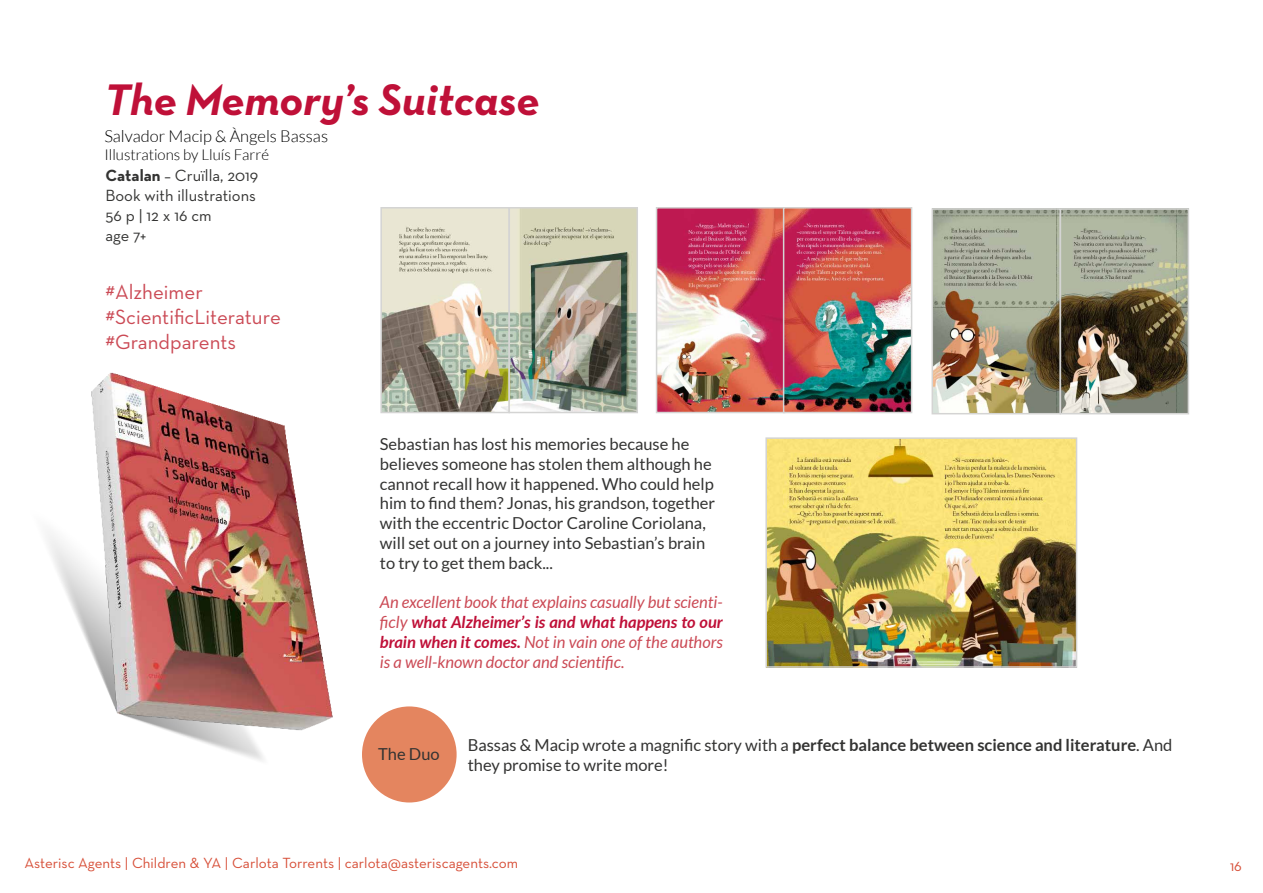
<style>
.page{position:relative;width:1263px;height:893px;background:#fff}
.page>*{position:absolute;margin:0;border:0;box-sizing:border-box;transform-origin:0 0}
.t1{font:italic 700 45px "Neutra Text";color:#bf1038}
.t2{font:21px/25.2px "Neutra Text";color:#cb4a55}
.t3{font:16.5px/19.8px "Lato";color:#333332}
.t4{font:italic 16.5px/19.8px "Lato";color:#cb4a55;text-align:justify}
.t5{font:16.5px/19.8px "Neutra Text";color:#333332}
.t6{font:300 16.5px "Lato";color:#000}
.t7{font:15px "Neutra Text";color:#d74f38}
.t8{font:300 15px "Lato";color:#000}
.s1{font-weight:700}
.s2{font-weight:700;color:#bf1038}
</style>
<div class="page">
<img style="left:48px;top:372px;width:285px;height:389px">
<img style="left:383px;top:210px;width:252px;height:200px">
<div style="left:380px;top:207px;width:130px;height:206px;border:2px solid #d4d4d3"></div>
<div style="left:508px;top:207px;width:130px;height:206px;border:2px solid #d4d4d3"></div>
<img style="left:659px;top:210px;width:250px;height:200px">
<div style="left:656px;top:207px;width:129px;height:206px;border:2px solid #d4d4d3"></div>
<div style="left:783px;top:207px;width:129px;height:206px;border:2px solid #d4d4d3"></div>
<div style="left:362px;top:706px;width:95px;height:96px;background:#e4855f;border-radius:50%"></div>
<img style="left:934px;top:211px;width:252px;height:200px">
<div style="left:931px;top:208px;width:130px;height:206px;border:2px solid #d4d4d3"></div>
<div style="left:1060px;top:208px;width:129px;height:206px;border:2px solid #d4d4d3"></div>
<img style="left:768px;top:440px;width:306px;height:225px">
<div style="left:765px;top:437px;width:312px;height:231px;border:2px solid #d4d4d3"></div>
<h1 class="t1" style="left:104px;top:72px;width:437px">The Memory’s Suitcase</h1>
<p class="t6" style="left:104px;top:127px;width:225px">Salvador Macip &amp; Àngels Bassas</p>
<p class="t8" style="left:104px;top:147px;width:166px">Illustrations by Lluís Farré</p>
<p class="t5" style="left:105px;top:166px;width:154px"><span class="s1">Catalan</span> – Cruïlla, 2019<br>Book with illustrations<br>56 p | 12 x 16 cm<br>age 7+</p>
<p class="t2" style="left:105px;top:279px;width:177px">#Alzheimer #ScientificLiterature #Grandparents</p>
<p class="t3" style="left:380px;top:434px;width:337px">Sebastian has lost his memories because he believes someone has stolen them although he cannot recall how it happened. Who could help him to find them? Jonas, his grandson, together with the eccentric Doctor Caroline Coriolana, will set out on a journey into Sebastian’s brain to try to get them back...</p>
<p class="t4" style="left:380px;top:593px;width:344px">An excellent book that explains casually but scienti&shy;ficly <span class="s2">what Alzheimer’s is and what happens to our brain when it comes.</span> Not in vain one of the authors is a well-known doctor and scientific.</p>
<p class="t3" style="left:378px;top:744px;width:63px">The Duo</p>
<p class="t3" style="left:468px;top:735px;width:706px">Bassas &amp; Macip wrote a magnific story with a <span class="s1">perfect balance between science and literature</span>. And they promise to write more!</p>
<p class="t7" style="left:25px;top:854px;width:495px">Asterisc Agents | Children &amp; YA | Carlota Torrents | carlota@asteriscagents.com</p>
<p class="t7" style="left:1230px;top:857px;width:13px">16</p>
</div>
